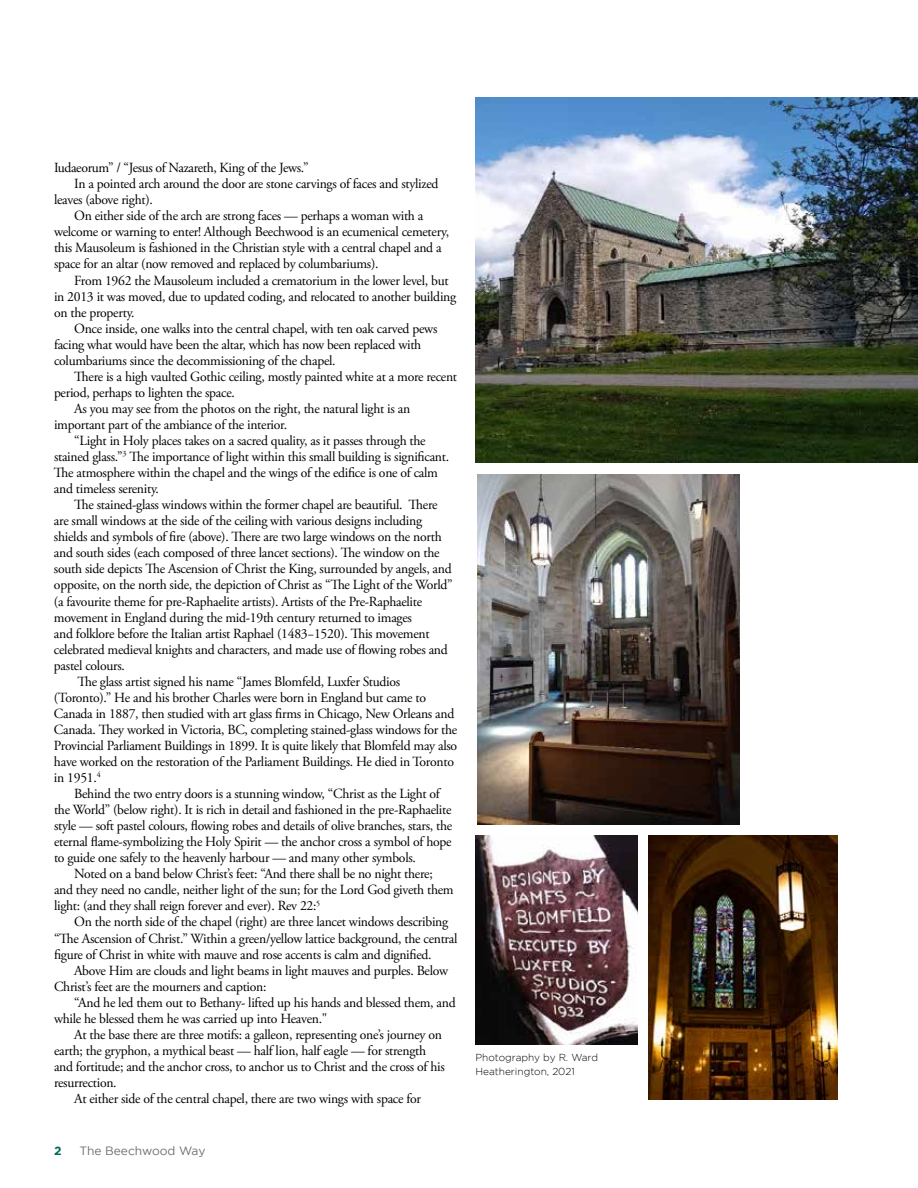
<style>
.page{position:relative;width:918px;height:1188px;background:#fff}
.page>*{position:absolute;margin:0;border:0;box-sizing:border-box;transform-origin:0 0}
.t1{font:13.95px "Adobe Garamond Pro";letter-spacing:-.02em;color:#000}
.t2{font:12px "Gotham";color:#6d6e71}
.t3{font:700 12px "Gotham";color:#006a5b}
.t4{font:300 10.2px/13.5px "Gotham";color:#000}
</style>
<div class="page">
<img style="left:648px;top:835px;width:190px;height:265px">
<img style="left:478px;top:474px;width:261px;height:350px">
<img style="left:475px;top:97px;width:442px;height:365px">
<img style="left:475px;top:836px;width:162px;height:208px">
<p class="t1" style="left:54px;top:159px;width:256px">Iudaeorum” / “Jesus of Nazareth, King of the Jews.”</p>
<p class="t1" style="left:74px;top:175px;width:366px">In a pointed arch around the door are stone carvings of faces and stylized</p>
<p class="t1" style="left:54px;top:191px;width:100px">leaves (above right).</p>
<p class="t1" style="left:74px;top:207px;width:351px">On either side of the arch are strong faces — perhaps a woman with a</p>
<p class="t1" style="left:54px;top:224px;width:397px">welcome or warning to enter! Although Beechwood is an ecumenical cemetery,</p>
<p class="t1" style="left:54px;top:240px;width:389px">this Mausoleum is fashioned in the Christian style with a central chapel and a</p>
<p class="t1" style="left:54px;top:256px;width:326px">space for an altar (now removed and replaced by columbariums).</p>
<p class="t1" style="left:74px;top:272px;width:376px">From 1962 the Mausoleum included a crematorium in the lower level, but</p>
<p class="t1" style="left:54px;top:288px;width:404px">in 2013 it was moved, due to updated coding, and relocated to another building</p>
<p class="t1" style="left:54px;top:304px;width:82px">on the property.</p>
<p class="t1" style="left:74px;top:320px;width:365px">Once inside, one walks into the central chapel, with ten oak carved pews</p>
<p class="t1" style="left:54px;top:336px;width:369px">facing what would have been the altar, which has now been replaced with</p>
<p class="t1" style="left:54px;top:352px;width:283px">columbariums since the decommissioning of the chapel.</p>
<p class="t1" style="left:74px;top:368px;width:384px">There is a high vaulted Gothic ceiling, mostly painted white at a more recent</p>
<p class="t1" style="left:54px;top:384px;width:182px">period, perhaps to lighten the space.</p>
<p class="t1" style="left:74px;top:400px;width:337px">As you may see from the photos on the right, the natural light is an</p>
<p class="t1" style="left:54px;top:416px;width:235px">important part of the ambiance of the interior.</p>
<p class="t1" style="left:74px;top:432px;width:353px">“Light in Holy places takes on a sacred quality, as it passes through the</p>
<p class="t1" style="left:54px;top:448px;width:397px">stained glass.”<sup>3</sup> The importance of light within this small building is significant.</p>
<p class="t1" style="left:54px;top:464px;width:386px">The atmosphere within the chapel and the wings of the edifice is one of calm</p>
<p class="t1" style="left:54px;top:480px;width:107px">and timeless serenity.</p>
<p class="t1" style="left:74px;top:496px;width:365px">The stained-glass windows within the former chapel are beautiful. There</p>
<p class="t1" style="left:54px;top:512px;width:370px">are small windows at the side of the ceiling with various designs including</p>
<p class="t1" style="left:54px;top:529px;width:389px">shields and symbols of fire (above). There are two large windows on the north</p>
<p class="t1" style="left:54px;top:545px;width:387px">and south sides (each composed of three lancet sections). The window on the</p>
<p class="t1" style="left:54px;top:561px;width:399px">south side depicts The Ascension of Christ the King, surrounded by angels, and</p>
<p class="t1" style="left:54px;top:577px;width:400px">opposite, on the north side, the depiction of Christ as “The Light of the World”</p>
<p class="t1" style="left:54px;top:593px;width:370px">(a favourite theme for pre-Raphaelite artists). Artists of the Pre-Raphaelite</p>
<p class="t1" style="left:54px;top:609px;width:360px">movement in England during the mid-19th century returned to images</p>
<p class="t1" style="left:54px;top:625px;width:377px">and folklore before the Italian artist Raphael (1483−1520). This movement</p>
<p class="t1" style="left:54px;top:641px;width:395px">celebrated medieval knights and characters, and made use of flowing robes and</p>
<p class="t1" style="left:54px;top:657px;width:72px">pastel colours.</p>
<p class="t1" style="left:77px;top:673px;width:324px">The glass artist signed his name “James Blomfeld, Luxfer Studios</p>
<p class="t1" style="left:54px;top:689px;width:374px">(Toronto).” He and his brother Charles were born in England but came to</p>
<p class="t1" style="left:54px;top:705px;width:402px">Canada in 1887, then studied with art glass firms in Chicago, New Orleans and</p>
<p class="t1" style="left:54px;top:721px;width:405px">Canada. They worked in Victoria, BC, completing stained-glass windows for the</p>
<p class="t1" style="left:54px;top:737px;width:405px">Provincial Parliament Buildings in 1899. It is quite likely that Blomfeld may also</p>
<p class="t1" style="left:54px;top:753px;width:402px">have worked on the restoration of the Parliament Buildings. He died in Toronto</p>
<p class="t1" style="left:54px;top:769px;width:48px">in 1951.<sup>4</sup></p>
<p class="t1" style="left:74px;top:785px;width:367px">Behind the two entry doors is a stunning window, “Christ as the Light of</p>
<p class="t1" style="left:54px;top:801px;width:399px">the World” (below right). It is rich in detail and fashioned in the pre-Raphaelite</p>
<p class="t1" style="left:54px;top:817px;width:400px">style — soft pastel colours, flowing robes and details of olive branches, stars, the</p>
<p class="t1" style="left:54px;top:833px;width:399px">eternal flame-symbolizing the Holy Spirit — the anchor cross a symbol of hope</p>
<p class="t1" style="left:54px;top:849px;width:363px">to guide one safely to the heavenly harbour — and many other symbols.</p>
<p class="t1" style="left:74px;top:866px;width:360px">Noted on a band below Christ’s feet: “And there shall be no night there;</p>
<p class="t1" style="left:54px;top:882px;width:401px">and they need no candle, neither light of the sun; for the Lord God giveth them</p>
<p class="t1" style="left:54px;top:898px;width:268px">light: (and they shall reign forever and ever). Rev 22:<sup>5</sup></p>
<p class="t1" style="left:74px;top:914px;width:376px">On the north side of the chapel (right) are three lancet windows describing</p>
<p class="t1" style="left:54px;top:930px;width:405px">“The Ascension of Christ.” Within a green/yellow lattice background, the central</p>
<p class="t1" style="left:54px;top:946px;width:379px">figure of Christ in white with mauve and rose accents is calm and dignified.</p>
<p class="t1" style="left:74px;top:962px;width:375px">Above Him are clouds and light beams in light mauves and purples. Below</p>
<p class="t1" style="left:54px;top:978px;width:214px">Christ’s feet are the mourners and caption:</p>
<p class="t1" style="left:74px;top:994px;width:383px">“And he led them out to Bethany- lifted up his hands and blessed them, and</p>
<p class="t1" style="left:54px;top:1010px;width:275px">while he blessed them he was carried up into Heaven."</p>
<p class="t1" style="left:74px;top:1026px;width:369px">At the base there are three motifs: a galleon, representing one’s journey on</p>
<p class="t1" style="left:54px;top:1042px;width:374px">earth; the gryphon, a mythical beast — half lion, half eagle — for strength</p>
<p class="t1" style="left:54px;top:1058px;width:392px">and fortitude; and the anchor cross, to anchor us to Christ and the cross of his</p>
<p class="t1" style="left:54px;top:1074px;width:64px">resurrection.</p>
<p class="t1" style="left:74px;top:1090px;width:348px">At either side of the central chapel, there are two wings with space for</p>
<p class="t3" style="left:54px;top:1143px;width:9px">2</p>
<p class="t2" style="left:79px;top:1144px;width:127px">The Beechwood Way</p>
<p class="t4" style="left:475px;top:1051px;width:124px">Photography by R. Ward<br>Heatherington, 2021</p>
</div>
